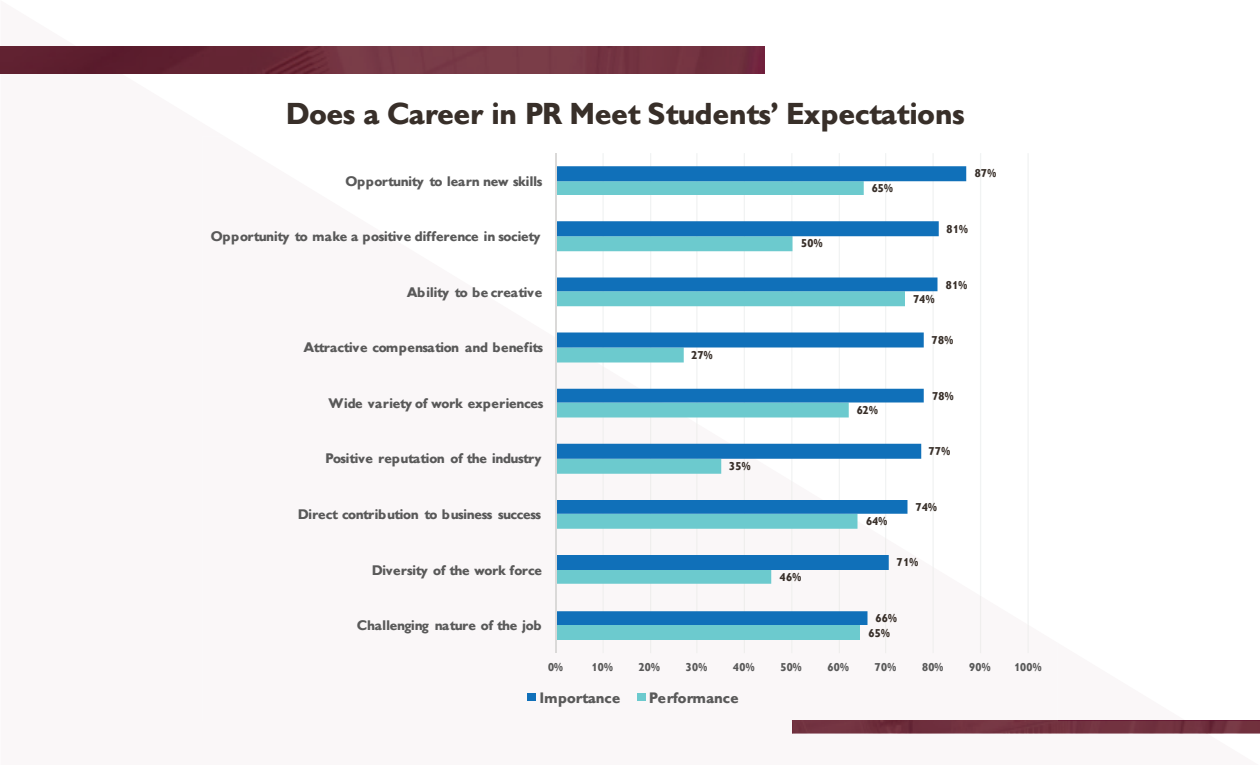
<style>
.page{position:relative;width:1260px;height:765px;background:#fff}
.page>*{position:absolute;margin:0;border:0;box-sizing:border-box;transform-origin:0 0}
.t1{font:700 30px "Gibson";color:#382f29}
.t2{font:700 15px "Gibson";color:#595959}
.t3{font:700 13.75px "Gibson";letter-spacing:-.01em;color:#595959}
.t4{font:700 13.75px "Gibson";letter-spacing:-.035em;color:#595959}
.t5{font:700 11.25px "Gibson";letter-spacing:.035em;color:#382f29}
.t6{font:700 11.25px "Gibson";letter-spacing:.035em;color:#595959}
</style>
<div class="page">
<img style="left:0;top:47px;width:765px;height:26px">
<div style="left:792px;top:720px;width:468px;height:13px;background:#661b34"></div>
<div style="left:792px;top:721px;width:468px;height:12px;background:#723240"></div>
<svg style="left:792px;top:720px;width:266px;height:1px"></svg>
<img style="left:792px;top:721px;width:266px;height:1px">
<svg style="left:1027px;top:154px;width:2px;height:499px"></svg>
<svg style="left:980px;top:153px;width:1px;height:500px"></svg>
<svg style="left:932px;top:154px;width:2px;height:499px"></svg>
<svg style="left:885px;top:153px;width:1px;height:500px"></svg>
<svg style="left:839px;top:153px;width:1px;height:500px"></svg>
<svg style="left:791px;top:154px;width:1px;height:499px"></svg>
<svg style="left:744px;top:153px;width:1px;height:500px"></svg>
<svg style="left:696px;top:154px;width:2px;height:499px"></svg>
<svg style="left:650px;top:153px;width:1px;height:500px"></svg>
<svg style="left:603px;top:154px;width:1px;height:499px"></svg>
<svg style="left:556px;top:625px;width:330px;height:15px;background:#77cdd1"></svg>
<svg style="left:556px;top:166px;width:410px;height:459px"></svg>
<hr style="left:555px;top:153px;width:1px;height:500px;background:#dad9d8">
<div style="left:528px;top:694px;width:8px;height:7px;background:#1070b9"></div>
<div style="left:638px;top:694px;width:8px;height:7px;background:#6ccace"></div>
<h1 class="t1" style="left:287px;top:97px;width:680px">Does a Career in PR Meet Students’ Expectations</h1>
<p class="t3" style="left:346px;top:173px;width:198px">Opportunity to learn new skills</p>
<p class="t5" style="left:872px;top:181px;width:23px">65%</p>
<p class="t5" style="left:975px;top:167px;width:23px">87%</p>
<p class="t3" style="left:212px;top:228px;width:331px">Opportunity to make a positive difference in society</p>
<p class="t3" style="left:408px;top:284px;width:136px">Ability to be creative</p>
<p class="t3" style="left:304px;top:339px;width:241px">Attractive compensation and benefits</p>
<p class="t3" style="left:329px;top:395px;width:216px">Wide variety of work experiences</p>
<p class="t4" style="left:326px;top:451px;width:217px">Positive reputation of the industry</p>
<p class="t3" style="left:299px;top:506px;width:244px">Direct contribution to business success</p>
<p class="t3" style="left:372px;top:562px;width:171px">Diversity of the work force</p>
<p class="t4" style="left:358px;top:617px;width:186px">Challenging nature of the job</p>
<p class="t5" style="left:802px;top:237px;width:23px">50%</p>
<p class="t5" style="left:692px;top:348px;width:23px">27%</p>
<p class="t5" style="left:730px;top:459px;width:23px">35%</p>
<p class="t5" style="left:780px;top:571px;width:23px">46%</p>
<p class="t5" style="left:947px;top:223px;width:23px">81%</p>
<p class="t5" style="left:914px;top:293px;width:23px">74%</p>
<p class="t5" style="left:946px;top:278px;width:23px">81%</p>
<p class="t5" style="left:932px;top:334px;width:23px">78%</p>
<p class="t5" style="left:857px;top:404px;width:23px">62%</p>
<p class="t5" style="left:933px;top:389px;width:23px">78%</p>
<p class="t5" style="left:929px;top:445px;width:23px">77%</p>
<p class="t5" style="left:866px;top:515px;width:23px">64%</p>
<p class="t5" style="left:916px;top:500px;width:23px">74%</p>
<p class="t5" style="left:897px;top:556px;width:23px">71%</p>
<p class="t5" style="left:876px;top:612px;width:23px">66%</p>
<p class="t5" style="left:869px;top:626px;width:23px">65%</p>
<p class="t6" style="left:548px;top:661px;width:17px">0%</p>
<p class="t6" style="left:592px;top:661px;width:23px">10%</p>
<p class="t6" style="left:639px;top:661px;width:23px">20%</p>
<p class="t6" style="left:686px;top:661px;width:23px">30%</p>
<p class="t6" style="left:734px;top:661px;width:23px">40%</p>
<p class="t6" style="left:781px;top:661px;width:23px">50%</p>
<p class="t6" style="left:828px;top:661px;width:23px">60%</p>
<p class="t6" style="left:875px;top:661px;width:23px">70%</p>
<p class="t6" style="left:922px;top:661px;width:23px">80%</p>
<p class="t6" style="left:970px;top:661px;width:23px">90%</p>
<p class="t6" style="left:1014px;top:661px;width:29px">100%</p>
<p class="t2" style="left:540px;top:689px;width:82px">Importance</p>
<p class="t2" style="left:650px;top:689px;width:91px">Performance</p>
</div>
